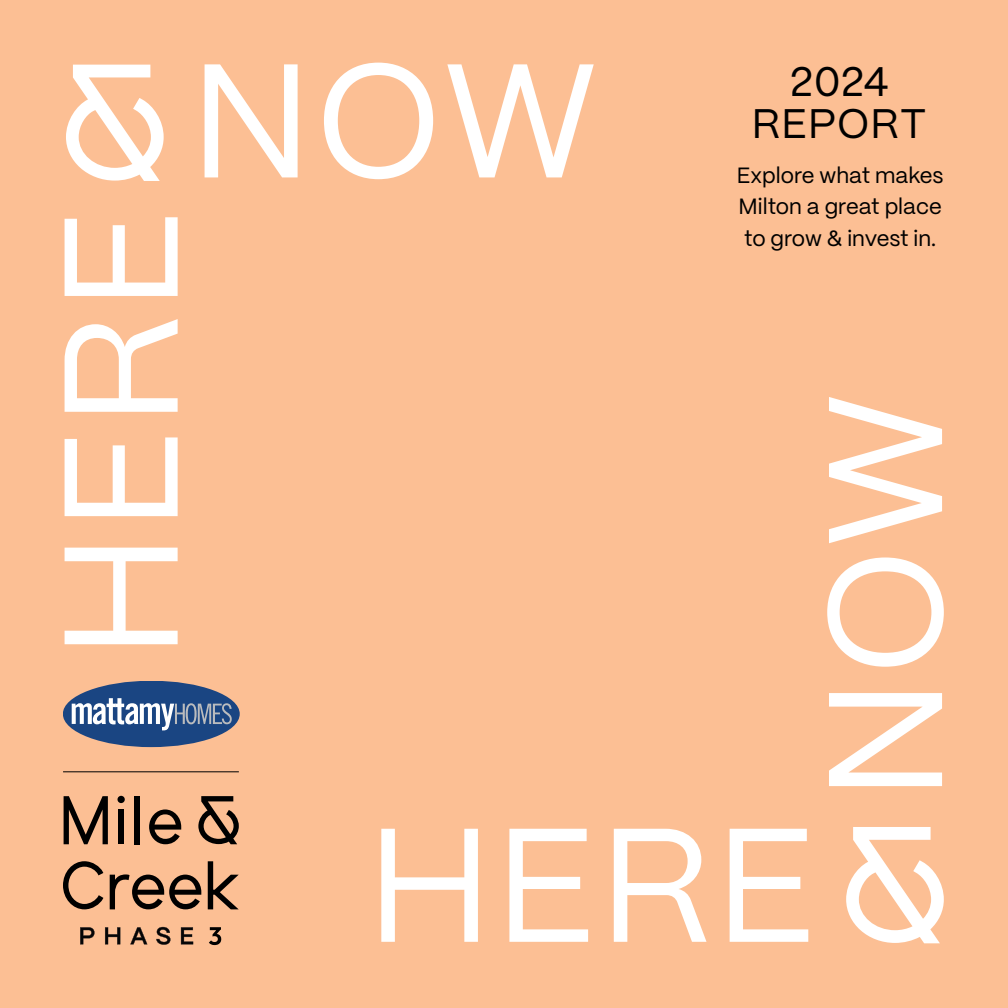
<style>
.page{position:relative;width:1008px;height:1008px;background:#fcbf94}
.page>*{position:absolute;margin:0;border:0;box-sizing:border-box;transform-origin:0 0}
.t1{font:161.53px "PP Mori";letter-spacing:.025em;color:#fff}
.t2{font:41.3px/41.6px "PP Mori";letter-spacing:.025em;color:#000;text-align:center}
.t3{font:22.05px/31.3px "PP Mori";color:#000;text-align:justify}
</style>
<div class="page">
<svg style="left:846px;top:827px;width:98px;height:116px"></svg>
<svg style="left:66px;top:65px;width:98px;height:116px"></svg>
<div style="left:63px;top:681px;width:177px;height:66px;background:#1a4582;border-radius:50%"></div>
<svg style="left:72px;top:698px;width:160px;height:32px"></svg>
<hr style="left:63px;top:771px;width:176px;height:1px;background:#000101">
<svg style="left:208px;top:861px;width:31px;height:48px"></svg>
<div style="left:134px;top:796px;width:6px;height:48px;background:#000"></div>
<svg style="left:149px;top:809px;width:32px;height:35px"></svg>
<svg style="left:110px;top:874px;width:91px;height:35px"></svg>
<div style="left:118px;top:810px;width:6px;height:34px;background:#000"></div>
<div style="left:118px;top:796px;width:7px;height:7px;background:#000;border-radius:50%"></div>
<svg style="left:64px;top:796px;width:44px;height:48px"></svg>
<svg style="left:198px;top:796px;width:41px;height:48px"></svg>
<svg style="left:63px;top:861px;width:40px;height:48px"></svg>
<svg style="left:80px;top:927px;width:15px;height:17px"></svg>
<svg style="left:105px;top:927px;width:15px;height:17px"></svg>
<svg style="left:130px;top:927px;width:17px;height:17px"></svg>
<svg style="left:156px;top:927px;width:14px;height:18px"></svg>
<svg style="left:181px;top:927px;width:12px;height:17px"></svg>
<svg style="left:209px;top:927px;width:12px;height:18px"></svg>
<h1 class="t1" style="left:-17px;top:658px;width:450px;rotate:-90deg">HERE</h1>
<h1 class="t1" style="left:191px;top:-18px;width:408px">NOW</h1>
<h2 class="t2" style="left:752px;top:58px;width:176px">2024<br>REPORT</h2>
<p class="t3" style="left:737px;top:158px;width:208px">Explore what makes Milton a great place to grow &amp; invest in.</p>
<h1 class="t1" style="left:747px;top:800px;width:408px;rotate:-90deg">NOW</h1>
<h1 class="t1" style="left:368px;top:747px;width:450px">HERE</h1>
</div>
